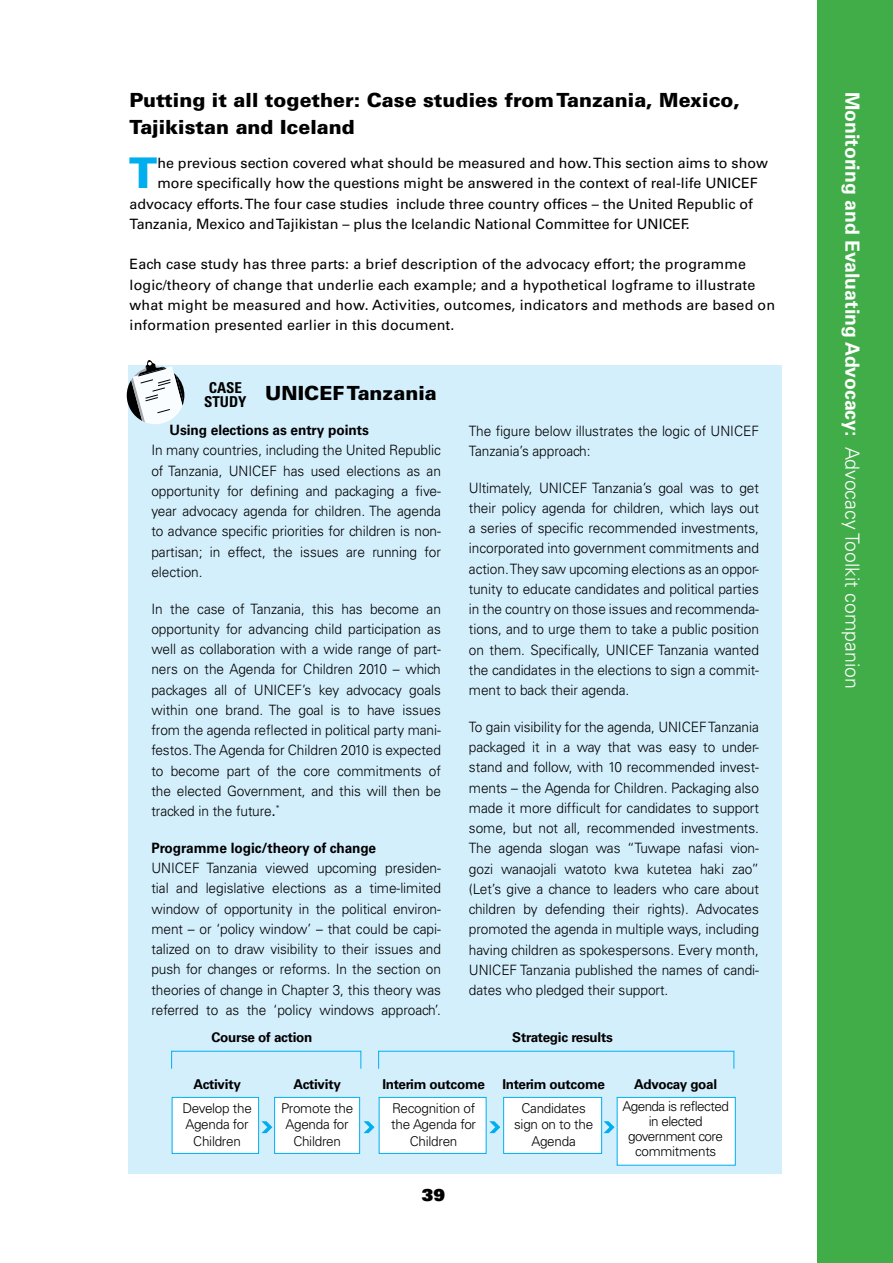
<style>
.page{position:relative;width:893px;height:1263px;background:#fff}
.page>*{position:absolute;margin:0;border:0;box-sizing:border-box;transform-origin:0 0}
.t1{font:900 42.3px "Univers";color:#00aeef}
.t2{font:800 20.1px "Franklin Gothic";color:#000}
.t3{font:900 19.5px/27px "Univers";color:#000}
.t4{font:700 19.5px "Univers";color:#fff}
.t5{font:900 16.5px "Univers";color:#000}
.t6{font:700 condensed 15px/13.5px "Univers";color:#000;text-align:center}
.t7{font:300 14.25px/20.2px "Univers";letter-spacing:-.005em;color:#000;text-align:justify;scale:.96 1}
.t8{font:14.25px/20.2px "Univers";color:#000}
.t9{font:700 14.25px "Univers";letter-spacing:-.005em;color:#000;scale:.96 1}
.t10{font:300 13.5px/16.5px "Univers";letter-spacing:-.02em;color:#000;text-align:center}
.t11{font:700 13.5px "Univers";letter-spacing:-.02em;color:#000}
.t12{font:300 13.5px/15px "Univers";letter-spacing:-.04em;color:#000;text-align:center}
.s1{font-weight:400}
.s2{font-family:"News Gothic";font-weight:700}
.s3{font-weight:300}
</style>
<div class="page">
<div style="left:818px;top:0;width:75px;height:1263px;background:#41ad49"></div>
<div style="left:129px;top:366px;width:653px;height:808px;background:#d4effc"></div>
<svg style="left:127px;top:360px;width:57px;height:64px"></svg>
<div style="left:147px;top:1022px;width:596px;height:147px;background:#d4effc"></div>
<div style="left:274px;top:1097px;width:86px;height:57px;background:#fff;border:1px solid #00aeef"></div>
<div style="left:172px;top:1097px;width:87px;height:57px;background:#fff;border:1px solid #00aeef"></div>
<div style="left:379px;top:1097px;width:108px;height:57px;background:#fff;border:1px solid #00aeef"></div>
<div style="left:503px;top:1097px;width:99px;height:57px;background:#fff;border:1px solid #00aeef"></div>
<div style="left:617px;top:1097px;width:119px;height:69px;background:#fff;border:1px solid #00aeef"></div>
<svg style="left:171px;top:1050px;width:564px;height:19px"></svg>
<svg style="left:261px;top:1121px;width:11px;height:12px"></svg>
<svg style="left:363px;top:1121px;width:11px;height:12px"></svg>
<svg style="left:489px;top:1121px;width:11px;height:12px"></svg>
<svg style="left:604px;top:1121px;width:11px;height:12px"></svg>
<h3 class="t3" style="left:130px;top:87px;width:612px">Putting it all together: Case studies from Tanzania, Mexico,<br>Tajikistan and Iceland</h3>
<h1 class="t1" style="left:129px;top:147px;width:30px">T</h1>
<p class="t8" style="left:157px;top:153px;width:612px">he previous section covered what should be measured and how. This section aims to show</p>
<p class="t8" style="left:157px;top:173px;width:602px">more specifically how the questions might be answered in the context of real-life UNICEF</p>
<p class="t8" style="left:130px;top:194px;width:625px">advocacy efforts. The four case studies include three country offices – the United Republic of</p>
<p class="t8" style="left:130px;top:214px;width:562px">Tanzania, Mexico and Tajikistan – plus the Icelandic National Committee for UNICEF.</p>
<p class="t8" style="left:130px;top:254px;width:647px">Each case study has three parts: a brief description of the advocacy effort; the programme logic/theory of change that underlie each example; and a hypothetical logframe to illustrate what might be measured and how. Activities, outcomes, indicators and methods are based on information presented earlier in this document.</p>
<p class="t6" style="left:204px;top:381px;width:44px">CASE<br>STUDY</p>
<h3 class="t3" style="left:265px;top:379px;width:173px">UNICEF Tanzania</h3>
<p class="t9" style="left:169px;top:422px;width:209px">Using elections as entry points</p>
<p class="t7" style="left:151px;top:440px;width:303px">In many countries, including the United Republic of Tanzania, UNICEF has used elections as an opportunity for defining and packaging a five&shy;year advocacy agenda for children. The agenda to advance specific priorities for children is non&shy;partisan; in effect, the issues are running for election.</p>
<p class="t7" style="left:151px;top:598px;width:303px">In the case of Tanzania, this has become an opportunity for advancing child participation as well as collaboration with a wide range of part&shy;ners on the Agenda for Children 2010 – which packages all of UNICEF’s key advocacy goals within one brand. The goal is to have issues from the agenda reflected in political party mani&shy;festos. The Agenda for Children 2010 is expected to become part of the core commitments of the elected Government, and this will then be tracked in the future<span class="s1">.</span><sup>*</sup></p>
<p class="t9" style="left:151px;top:839px;width:236px">Programme logic/theory of change</p>
<p class="t7" style="left:151px;top:858px;width:303px">UNICEF Tanzania viewed upcoming presiden&shy;tial and legislative elections as a time-limited window of opportunity in the political environ&shy;ment – or ‘policy window’ – that could be capi&shy;talized on to draw visibility to their issues and push for changes or reforms. In the section on theories of change in Chapter 3, this theory was referred to as the ‘policy windows approach’.</p>
<h2 class="t2" style="left:423px;top:861px;width:35px">! <span class="s2">!</span></h2>
<p class="t7" style="left:469px;top:420px;width:304px">The figure below illustrates the logic of UNICEF<br>Tanzania’s approach:</p>
<p class="t7" style="left:469px;top:477px;width:304px">Ultimately, UNICEF Tanzania’s goal was to get their policy agenda for children, which lays out a series of specific recommended investments, incorporated into government commitments and action. They saw upcoming elections as an oppor&shy;tunity to educate candidates and political parties in the country on those issues and recommenda&shy;tions, and to urge them to take a public position on them. Specifically, UNICEF Tanzania wanted the candidates in the elections to sign a commit&shy;ment to back their agenda.</p>
<p class="t7" style="left:469px;top:717px;width:304px">To gain visibility for the agenda, UNICEF Tanzania packaged it in a way that was easy to under&shy;stand and follow, with 10 recommended invest&shy;ments – the Agenda for Children. Packaging also made it more difficult for candidates to support some, but not all, recommended investments.<br>The agenda slogan was “Tuwape nafasi vion&shy;gozi wanaojali watoto kwa kutetea haki zao” (Let’s give a chance to leaders who care about children by defending their rights). Advocates promoted the agenda in multiple ways, including having children as spokespersons. Every month, UNICEF Tanzania published the names of candi&shy;dates who pledged their support.</p>
<p class="t11" style="left:211px;top:1030px;width:102px">Course of action</p>
<p class="t11" style="left:512px;top:1030px;width:102px">Strategic results</p>
<p class="t11" style="left:193px;top:1076px;width:49px">Activity</p>
<p class="t10" style="left:182px;top:1100px;width:71px">Develop the<br>Agenda for<br>Children</p>
<p class="t11" style="left:382px;top:1076px;width:104px">Interim outcome</p>
<p class="t10" style="left:391px;top:1100px;width:86px">Recognition of the Agenda for<br>Children</p>
<p class="t11" style="left:502px;top:1076px;width:104px">Interim outcome</p>
<p class="t10" style="left:514px;top:1100px;width:81px">Candidates sign on to the<br>Agenda</p>
<p class="t11" style="left:293px;top:1076px;width:49px">Activity</p>
<p class="t10" style="left:281px;top:1100px;width:74px">Promote the<br>Agenda for<br>Children</p>
<p class="t11" style="left:634px;top:1076px;width:84px">Advocay goal</p>
<p class="t12" style="left:622px;top:1099px;width:108px">Agenda is reflected in elected government core commitments</p>
<p class="t5" style="left:422px;top:1185px;width:25px">39</p>
<h3 class="t4" style="left:864px;top:92px;width:598px;rotate:90deg">Monitoring and Evaluating Advocacy: <span class="s3">Advocacy Toolkit companion</span></h3>
</div>
